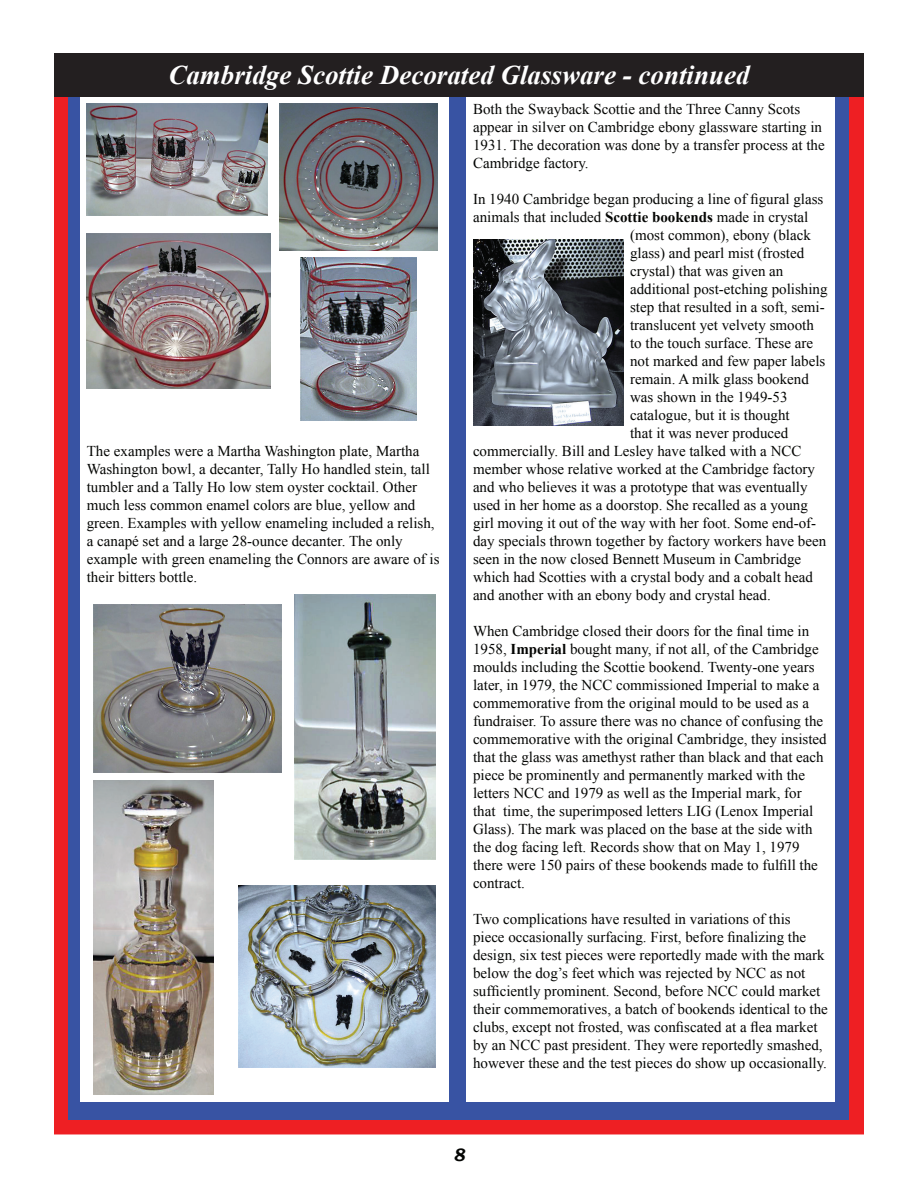
<style>
.page{position:relative;width:918px;height:1188px;background:#fff}
.page>*{position:absolute;margin:0;border:0;box-sizing:border-box;transform-origin:0 0}
.t1{font:italic 700 27px "Times New Roman";color:#fff}
.t2{font:italic 700 18px "Bookman Old Style";color:#040503}
.t3{font:15px/18px "Times New Roman";color:#040503}
.s1{font-weight:700}
</style>
<div class="page">
<div style="left:54px;top:54px;width:810px;height:1080px;background:#ee1f23"></div>
<div style="left:68px;top:70px;width:781px;height:1050px;background:#3853a3"></div>
<div style="left:80px;top:97px;width:368px;height:1005px;background:#fff"></div>
<div style="left:466px;top:97px;width:369px;height:1005px;background:#fff"></div>
<div style="left:54px;top:54px;width:810px;height:43px;background:#231f20"></div>
<img style="left:93px;top:605px;width:189px;height:168px">
<img style="left:280px;top:104px;width:158px;height:147px">
<img style="left:87px;top:234px;width:183px;height:155px">
<img style="left:87px;top:104px;width:181px;height:111px">
<img style="left:301px;top:258px;width:116px;height:163px">
<img style="left:93px;top:781px;width:121px;height:314px">
<img style="left:238px;top:886px;width:198px;height:181px">
<img style="left:295px;top:594px;width:141px;height:265px">
<img style="left:473px;top:240px;width:150px;height:186px">
<h1 class="t1" style="left:168px;top:56px;width:583px">Cambridge Scottie Decorated Glassware - continued</h1>
<p class="t3" style="left:87px;top:442px;width:354px">The examples were a Martha Washington plate, Martha Washington bowl, a decanter, Tally Ho handled stein, tall tumbler and a Tally Ho low stem oyster cocktail. Other much less common enamel colors are blue, yellow and green. Examples with yellow enameling included a relish, a canapé set and a large 28-ounce decanter. The only example with green enameling the Connors are aware of is their bitters bottle.</p>
<p class="t3" style="left:473px;top:100px;width:353px">Both the Swayback Scottie and the Three Canny Scots appear in silver on Cambridge ebony glassware starting in 1931. The decoration was done by a transfer process at the Cambridge factory.</p>
<p class="t3" style="left:473px;top:190px;width:352px">In 1940 Cambridge began producing a line of figural glass</p>
<p class="t3" style="left:473px;top:208px;width:337px">animals that included <span class="s1">Scottie bookends</span> made in crystal</p>
<p class="t3" style="left:630px;top:226px;width:182px">(most common), ebony (black</p>
<p class="t3" style="left:630px;top:244px;width:176px">glass) and pearl mist (frosted</p>
<p class="t3" style="left:630px;top:262px;width:155px">crystal) that was given an</p>
<p class="t3" style="left:630px;top:280px;width:199px">additional post-etching polishing</p>
<p class="t3" style="left:630px;top:298px;width:196px">step that resulted in a soft, semi-</p>
<p class="t3" style="left:630px;top:316px;width:185px">translucent yet velvety smooth</p>
<p class="t3" style="left:630px;top:334px;width:184px">to the touch surface. These are</p>
<p class="t3" style="left:630px;top:352px;width:197px">not marked and few paper labels</p>
<p class="t3" style="left:630px;top:370px;width:180px">remain. A milk glass bookend</p>
<p class="t3" style="left:630px;top:388px;width:159px">was shown in the 1949-53</p>
<p class="t3" style="left:630px;top:406px;width:161px">catalogue, but it is thought</p>
<p class="t3" style="left:630px;top:424px;width:160px">that it was never produced</p>
<p class="t3" style="left:473px;top:442px;width:330px">commercially. Bill and Lesley have talked with a NCC</p>
<p class="t3" style="left:473px;top:460px;width:343px">member whose relative worked at the Cambridge factory</p>
<p class="t3" style="left:473px;top:478px;width:336px">and who believes it was a prototype that was eventually</p>
<p class="t3" style="left:473px;top:496px;width:336px">used in her home as a doorstop. She recalled as a young</p>
<p class="t3" style="left:473px;top:514px;width:345px">girl moving it out of the way with her foot. Some end-of-</p>
<p class="t3" style="left:473px;top:532px;width:355px">day specials thrown together by factory workers have been</p>
<p class="t3" style="left:473px;top:550px;width:330px">seen in the now closed Bennett Museum in Cambridge</p>
<p class="t3" style="left:473px;top:568px;width:341px">which had Scotties with a crystal body and a cobalt head</p>
<p class="t3" style="left:473px;top:586px;width:299px">and another with an ebony body and crystal head.</p>
<p class="t3" style="left:473px;top:622px;width:355px">When Cambridge closed their doors for the final time in 1958, <span class="s1">Imperial</span> bought many, if not all, of the Cambridge moulds including the Scottie bookend. Twenty-one years later, in 1979, the NCC commissioned Imperial to make a commemorative from the original mould to be used as a fundraiser. To assure there was no chance of confusing the commemorative with the original Cambridge, they insisted that the glass was amethyst rather than black and that each piece be prominently and permanently marked with the letters NCC and 1979 as well as the Imperial mark, for that time, the superimposed letters LIG (Lenox Imperial Glass). The mark was placed on the base at the side with the dog facing left. Records show that on May 1, 1979 there were 150 pairs of these bookends made to fulfill the contract.</p>
<p class="t3" style="left:473px;top:910px;width:356px">Two complications have resulted in variations of this<br>piece occasionally surfacing. First, before finalizing the design, six test pieces were reportedly made with the mark below the dog’s feet which was rejected by NCC as not sufficiently prominent. Second, before NCC could market their commemoratives, a batch of bookends identical to the clubs, except not frosted, was confiscated at a flea market by an NCC past president. They were reportedly smashed, however these and the test pieces do show up occasionally.</p>
<p class="t2" style="left:453px;top:1142px;width:14px">8</p>
</div>
